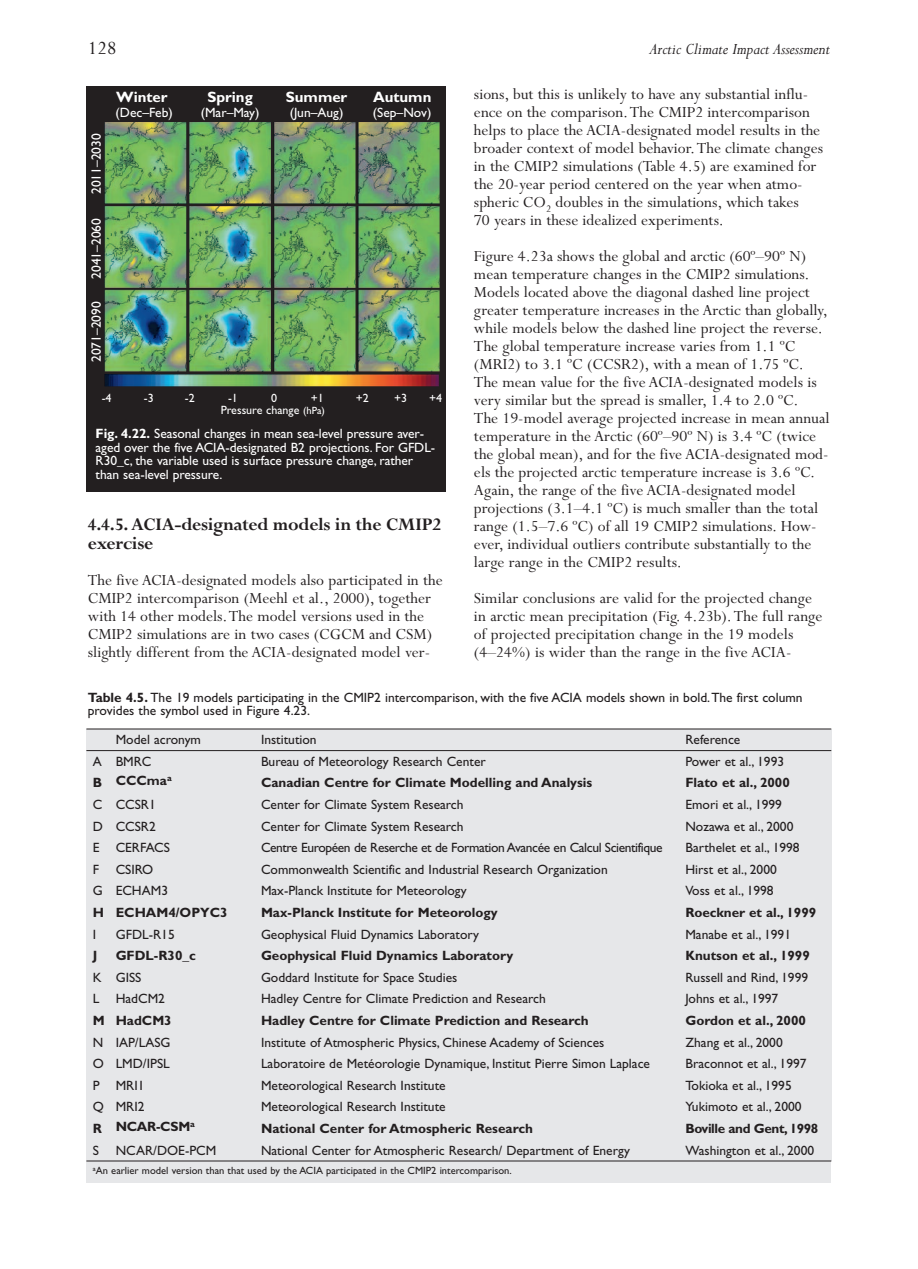
<style>
.page{position:relative;width:918px;height:1269px;background:#fff}
.page>*{position:absolute;margin:0;border:0;box-sizing:border-box;transform-origin:0 0}
.t1{font:21px "Perpetua";color:#231f20}
.t2{font:700 19.5px/19.5px "Perpetua";letter-spacing:-.015em;color:#231f20}
.t3{font:italic 18px "Perpetua";color:#231f20;scale:.95 1}
.t4{font:17.25px/18px "Perpetua";color:#231f20}
.t5{font:700 15px "Gill Sans";color:#fff}
.t6{font:13.5px/13.5px "Gill Sans";color:#231f20}
.t7{font:700 13.5px "Gill Sans";color:#231f20}
.t8{font:13.5px/13.5px "Gill Sans";letter-spacing:-.005em;color:#fff}
.t9{font:13.5px "Gill Sans";letter-spacing:-.03em;color:#231f20}
.t10{font:700 13.5px "Gill Sans";letter-spacing:-.03em;color:#231f20}
.t11{font:12px "Gill Sans";color:#fff}
.t12{font:10.5px "Gill Sans";color:#231f20}
.s1{font-weight:700}
.s2{font-size:10.5px}
</style>
<div class="page">
<div style="left:86px;top:86px;width:360px;height:406px;background:#231f20"></div>
<div style="left:86px;top:729px;width:745px;height:454px;background:#e6e7e9"></div>
<hr style="left:86px;top:729px;width:745px;height:1px;background:#231f20">
<hr style="left:86px;top:750px;width:745px;height:1px;background:#231f20">
<hr style="left:86px;top:1161px;width:745px;height:1px;background:#231f20">
<img style="left:105px;top:122px;width:335px;height:264px">
<p class="t1" style="left:88px;top:40px;width:30px">128</p>
<p class="t3" style="left:650px;top:43px;width:192px">Arctic Climate Impact Assessment</p>
<p class="t4" style="left:474px;top:87px;width:351px">sions, but this is unlikely to have any substantial influ&shy;ence on the comparison.The CMIP2 intercomparison helps to place the ACIA-designated model results in the broader context of model behavior.The climate changes in the CMIP2 simulations (Table 4.5) are examined for the 20-year period centered on the year when atmo&shy;spheric CO<sub>2</sub> doubles in the simulations, which takes<br>70 years in these idealized experiments.</p>
<p class="t4" style="left:474px;top:249px;width:357px">Figure 4.23a shows the global and arctic (60º–90º N) mean temperature changes in the CMIP2 simulations.<br>Models located above the diagonal dashed line project greater temperature increases in the Arctic than globally, while models below the dashed line project the reverse.<br>The global temperature increase varies from 1.1 ºC (MRI2) to 3.1 ºC (CCSR2), with a mean of 1.75 ºC.<br>The mean value for the five ACIA-designated models is very similar but the spread is smaller, 1.4 to 2.0 ºC.<br>The 19-model average projected increase in mean annual temperature in the Arctic (60º–90º N) is 3.4 ºC (twice the global mean), and for the five ACIA-designated mod&shy;els the projected arctic temperature increase is 3.6 ºC.<br>Again, the range of the five ACIA-designated model projections (3.1–4.1 ºC) is much smaller than the total range (1.5–7.6 ºC) of all 19 CMIP2 simulations. How&shy;ever, individual outliers contribute substantially to the large range in the CMIP2 results.</p>
<p class="t4" style="left:474px;top:591px;width:350px">Similar conclusions are valid for the projected change in arctic mean precipitation (Fig. 4.23b).The full range of projected precipitation change in the 19 models (4–24%) is wider than the range in the five ACIA-</p>
<p class="t6" style="left:88px;top:692px;width:716px"><span class="s1">Table 4.5.</span> The 19 models participating in the CMIP2 intercomparison, with the five ACIA models shown in bold.The first column provides the symbol used in Figure 4.23.</p>
<p class="t6" style="left:116px;top:734px;width:87px">Model acronym</p>
<p class="t6" style="left:261px;top:734px;width:57px">Institution</p>
<p class="t6" style="left:685px;top:734px;width:56px">Reference</p>
<p class="t6" style="left:93px;top:756px;width:60px">A BMRC</p>
<p class="t6" style="left:261px;top:756px;width:226px">Bureau of Meteorology Research Center</p>
<p class="t6" style="left:685px;top:756px;width:100px">Power et al., 1993</p>
<p class="t7" style="left:93px;top:776px;width:80px">B CCCma<sup>a</sup></p>
<p class="t7" style="left:261px;top:778px;width:333px">Canadian Centre for Climate Modelling and Analysis</p>
<p class="t7" style="left:685px;top:778px;width:106px">Flato et al., 2000</p>
<p class="t6" style="left:93px;top:799px;width:65px">C CCSR1</p>
<p class="t6" style="left:261px;top:799px;width:204px">Center for Climate System Research</p>
<p class="t6" style="left:685px;top:799px;width:98px">Emori et al., 1999</p>
<p class="t6" style="left:93px;top:821px;width:65px">D CCSR2</p>
<p class="t6" style="left:261px;top:821px;width:204px">Center for Climate System Research</p>
<p class="t6" style="left:685px;top:821px;width:109px">Nozawa et al., 2000</p>
<p class="t6" style="left:93px;top:842px;width:79px">E CERFACS</p>
<p class="t9" style="left:261px;top:843px;width:403px">Centre Européen de Reserche et de Formation Avancée en Calcul Scientifique</p>
<p class="t6" style="left:685px;top:842px;width:116px">Barthelet et al., 1998</p>
<p class="t6" style="left:93px;top:864px;width:62px">F CSIRO</p>
<p class="t6" style="left:261px;top:864px;width:348px">Commonwealth Scientific and Industrial Research Organization</p>
<p class="t6" style="left:685px;top:864px;width:93px">Hirst et al., 2000</p>
<p class="t6" style="left:93px;top:885px;width:77px">G ECHAM3</p>
<p class="t6" style="left:261px;top:885px;width:207px">Max-Planck Institute for Meteorology</p>
<p class="t6" style="left:685px;top:885px;width:90px">Voss et al., 1998</p>
<p class="t7" style="left:93px;top:907px;width:136px">H ECHAM4/OPYC3</p>
<p class="t7" style="left:261px;top:907px;width:238px">Max-Planck Institute for Meteorology</p>
<p class="t7" style="left:685px;top:907px;width:132px">Roeckner et al., 1999</p>
<p class="t6" style="left:93px;top:929px;width:5px">I</p>
<p class="t6" style="left:116px;top:929px;width:61px">GFDL-R15</p>
<p class="t6" style="left:261px;top:929px;width:220px">Geophysical Fluid Dynamics Laboratory</p>
<p class="t6" style="left:685px;top:929px;width:107px">Manabe et al., 1991</p>
<p class="t7" style="left:93px;top:951px;width:6px">J</p>
<p class="t7" style="left:116px;top:951px;width:82px">GFDL-R30_c</p>
<p class="t7" style="left:261px;top:951px;width:254px">Geophysical Fluid Dynamics Laboratory</p>
<p class="t7" style="left:685px;top:951px;width:126px">Knutson et al., 1999</p>
<p class="t6" style="left:93px;top:972px;width:50px">K GISS</p>
<p class="t6" style="left:261px;top:972px;width:198px">Goddard Institute for Space Studies</p>
<p class="t6" style="left:685px;top:972px;width:124px">Russell and Rind, 1999</p>
<p class="t6" style="left:93px;top:993px;width:74px">L HadCM2</p>
<p class="t6" style="left:261px;top:993px;width:286px">Hadley Centre for Climate Prediction and Research</p>
<p class="t6" style="left:685px;top:993px;width:94px">Johns et al., 1997</p>
<p class="t7" style="left:93px;top:1015px;width:80px">M HadCM3</p>
<p class="t7" style="left:261px;top:1015px;width:329px">Hadley Centre for Climate Prediction and Research</p>
<p class="t7" style="left:685px;top:1015px;width:122px">Gordon et al., 2000</p>
<p class="t6" style="left:93px;top:1037px;width:79px">N IAP/LASG</p>
<p class="t6" style="left:261px;top:1037px;width:345px">Institute of Atmospheric Physics, Chinese Academy of Sciences</p>
<p class="t6" style="left:685px;top:1037px;width:99px">Zhang et al., 2000</p>
<p class="t6" style="left:93px;top:1058px;width:78px">O LMD/IPSL</p>
<p class="t6" style="left:261px;top:1058px;width:391px">Laboratoire de Metéorologie Dynamique, Institut Pierre Simon Laplace</p>
<p class="t6" style="left:685px;top:1058px;width:123px">Braconnot et al., 1997</p>
<p class="t6" style="left:93px;top:1080px;width:53px">P MRI1</p>
<p class="t6" style="left:261px;top:1080px;width:186px">Meteorological Research Institute</p>
<p class="t6" style="left:685px;top:1080px;width:108px">Tokioka et al., 1995</p>
<p class="t6" style="left:93px;top:1101px;width:53px">Q MRI2</p>
<p class="t6" style="left:261px;top:1101px;width:186px">Meteorological Research Institute</p>
<p class="t6" style="left:685px;top:1101px;width:118px">Yukimoto et al., 2000</p>
<p class="t7" style="left:93px;top:1121px;width:103px">R NCAR-CSM<sup>a</sup></p>
<p class="t7" style="left:261px;top:1123px;width:274px">National Center for Atmospheric Research</p>
<p class="t10" style="left:685px;top:1123px;width:134px">Boville and Gent, 1998</p>
<p class="t6" style="left:93px;top:1145px;width:125px">S NCAR/DOE-PCM</p>
<p class="t6" style="left:261px;top:1145px;width:371px">National Center for Atmospheric Research/ Department of Energy</p>
<p class="t6" style="left:685px;top:1145px;width:130px">Washington et al., 2000</p>
<p class="t12" style="left:93px;top:1167px;width:420px"><sup>a</sup>An earlier model version than that used by the ACIA participated in the CMIP2 intercomparison.</p>
<p class="t5" style="left:116px;top:91px;width:53px">Winter</p>
<p class="t5" style="left:207px;top:91px;width:47px">Spring</p>
<p class="t5" style="left:286px;top:91px;width:63px">Summer</p>
<p class="t5" style="left:373px;top:91px;width:60px">Autumn</p>
<p class="t8" style="left:116px;top:107px;width:59px">(Dec–Feb)</p>
<p class="t8" style="left:201px;top:107px;width:60px">(Mar–May)</p>
<p class="t8" style="left:290px;top:107px;width:55px">(Jun–Aug)</p>
<p class="t8" style="left:373px;top:107px;width:60px">(Sep–Nov)</p>
<p class="t8" style="left:91px;top:194px;width:62px;rotate:-90deg">2011–2030</p>
<p class="t8" style="left:91px;top:279px;width:62px;rotate:-90deg">2041–2060</p>
<p class="t8" style="left:91px;top:362px;width:62px;rotate:-90deg">2071–2090</p>
<p class="t11" style="left:102px;top:394px;width:11px">-4</p>
<p class="t11" style="left:144px;top:394px;width:11px">-3</p>
<p class="t11" style="left:185px;top:394px;width:11px">-2</p>
<p class="t11" style="left:228px;top:394px;width:11px">-1</p>
<p class="t11" style="left:271px;top:394px;width:7px">0</p>
<p class="t11" style="left:311px;top:394px;width:15px">+1</p>
<p class="t11" style="left:356px;top:394px;width:15px">+2</p>
<p class="t11" style="left:394px;top:394px;width:15px">+3</p>
<p class="t11" style="left:429px;top:394px;width:15px">+4</p>
<p class="t11" style="left:221px;top:406px;width:106px">Pressure change <span class="s2">(hPa)</span></p>
<p class="t8" style="left:96px;top:428px;width:341px"><span class="s1">Fig. 4.22.</span> Seasonal changes in mean sea-level pressure aver&shy;aged over the five ACIA-designated B2 projections. For GFDL-R30_c, the variable used is surface pressure change, rather than sea-level pressure.</p>
<p class="t2" style="left:88px;top:516px;width:355px">4.4.5. ACIA-designated models in the CMIP2 exercise</p>
<p class="t4" style="left:88px;top:573px;width:356px">The five ACIA-designated models also participated in the CMIP2 intercomparison (Meehl et al., 2000), together with 14 other models.The model versions used in the CMIP2 simulations are in two cases (CGCM and CSM) slightly different from the ACIA-designated model ver-</p>
</div>
